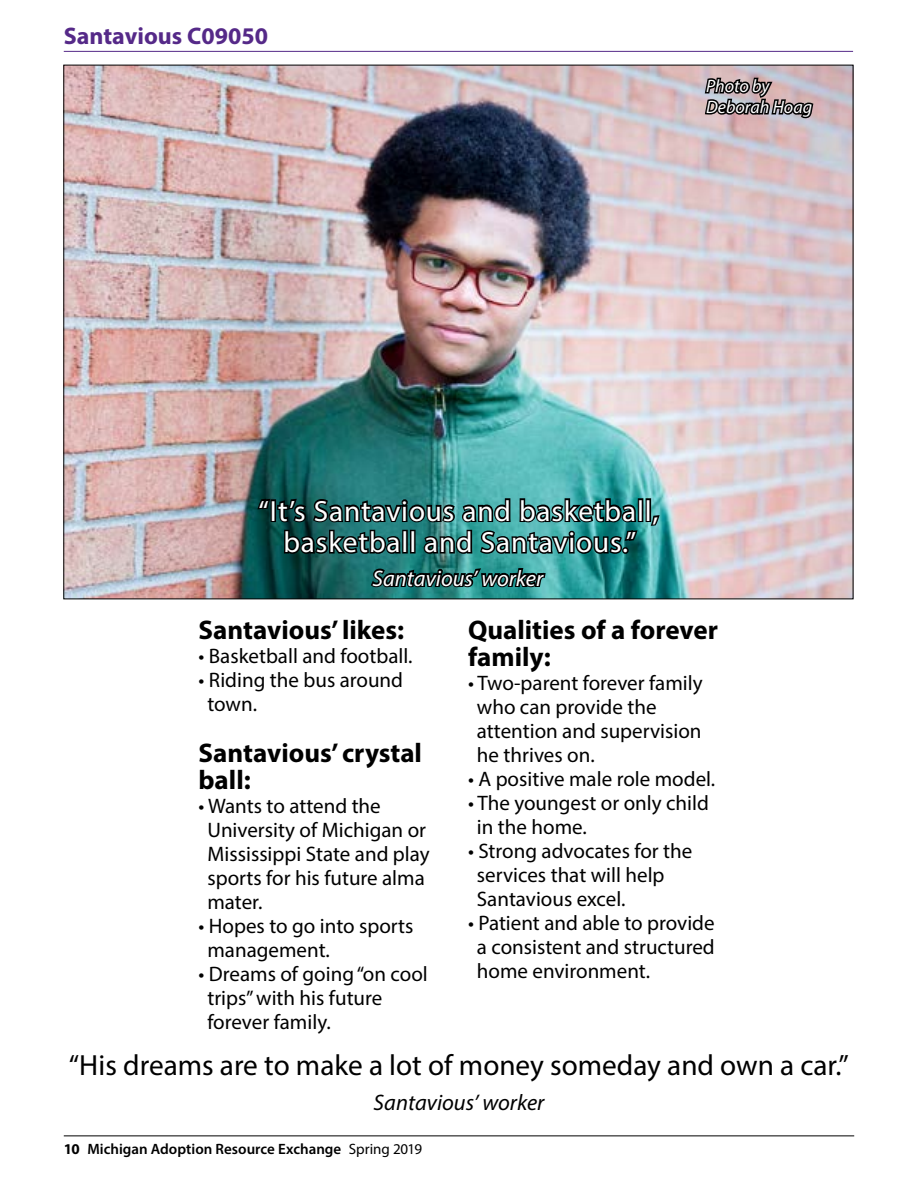
<style>
.page{position:relative;width:918px;height:1188px;background:#fff}
.page>*{position:absolute;margin:0;border:0;box-sizing:border-box;transform-origin:0 0}
.t1{font:29.25px/31.5px "Myriad Pro";letter-spacing:.03em;color:#fff;text-align:center}
.t2{font:29.25px "Myriad Pro";color:#000}
.t3{font:700 27px/27px "Myriad Pro";color:#000}
.t4{font:700 24px "Myriad Pro";color:#552988}
.t5{font:italic 22.5px "Myriad Pro";color:#fff}
.t6{font:italic 22.5px "Myriad Pro";color:#000}
.t7{font:21px/24px "Myriad Pro";color:#000}
.t8{font:italic 18px/21px "Myriad Pro";color:#fff}
.t9{font:600 15px "Myriad Pro";color:#000}
.s1{font-weight:700}
.s2{font-weight:400}
</style>
<div class="page">
<hr style="left:64px;top:1136px;width:790px;height:1px;background:#000">
<hr style="left:64px;top:51px;width:789px;height:1px;background:#552988">
<img style="left:65px;top:67px;width:786px;height:530px">
<div style="left:638px;top:498px;width:5px;height:24px;border:3px solid #000"></div>
<div style="left:646px;top:498px;width:5px;height:24px;border:3px solid #000"></div>
<svg style="left:648px;top:513px;width:14px;height:15px"></svg>
<img style="left:256px;top:391px;width:384px;height:209px">
<svg style="left:703px;top:76px;width:112px;height:62px"></svg>
<p class="t4" style="left:64px;top:20px;width:206px">Santavious C09050</p>
<p class="t8" style="left:706px;top:75px;width:108px">Photo by<br>Deborah Hoag</p>
<h1 class="t1" style="left:259px;top:495px;width:401px">“It’s Santavious and basketball, basketball and Santavious.”</h1>
<p class="t5" style="left:372px;top:564px;width:172px">Santavious’ worker</p>
<p class="t3" style="left:199px;top:616px;width:207px">Santavious’ likes:</p>
<p class="t7" style="left:199px;top:644px;width:216px">• Basketball and football.</p>
<p class="t7" style="left:207px;top:668px;width:197px;text-indent:-9px">• Riding the bus around town.</p>
<p class="t3" style="left:199px;top:739px;width:225px">Santavious’ crystal ball:</p>
<p class="t7" style="left:207px;top:794px;width:224px;text-indent:-9px">• Wants to attend the<br>University of Michigan or<br>Mississippi State and play sports for his future alma mater.</p>
<p class="t7" style="left:207px;top:914px;width:208px;text-indent:-9px">• Hopes to go into sports management.</p>
<p class="t7" style="left:207px;top:962px;width:222px;text-indent:-9px">• Dreams of going “on cool trips” with his future forever family.</p>
<p class="t3" style="left:468px;top:616px;width:252px">Qualities of a forever family:</p>
<p class="t7" style="left:477px;top:671px;width:227px;text-indent:-9px">• Two-parent forever family who can provide the attention and supervision he thrives on.</p>
<p class="t7" style="left:468px;top:767px;width:249px">• A positive male role model.</p>
<p class="t7" style="left:477px;top:791px;width:234px;text-indent:-9px">• The youngest or only child in the home.</p>
<p class="t7" style="left:477px;top:839px;width:217px;text-indent:-9px">• Strong advocates for the services that will help<br>Santavious excel.</p>
<p class="t7" style="left:477px;top:911px;width:239px;text-align:justify;text-indent:-9px">• Patient and able to provide a consistent and structured home environment.</p>
<h1 class="t2" style="left:69px;top:1047px;width:781px">“His dreams are to make a lot of money someday and own a car.”</h1>
<p class="t6" style="left:374px;top:1089px;width:172px">Santavious’ worker</p>
<p class="t9" style="left:64px;top:1140px;width:360px"><span class="s1">10</span> Michigan Adoption Resource Exchange <span class="s2">Spring 2019</span></p>
</div>
